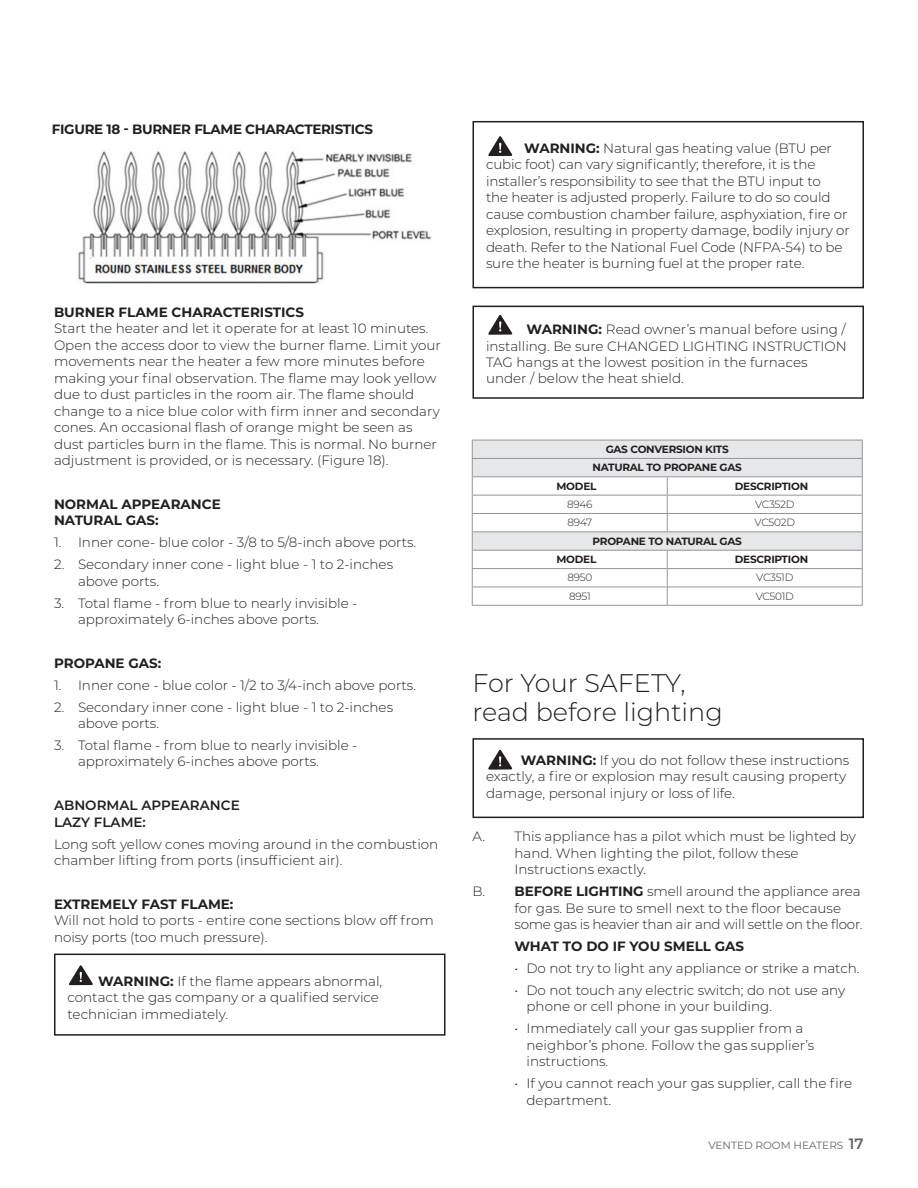
<style>
.page{position:relative;width:918px;height:1188px;background:#fff}
.page>*{position:absolute;margin:0;border:0;box-sizing:border-box;transform-origin:0 0}
.t1{font:300 25.5px/28.5px "Montserrat";color:#231f20}
.t2{font:300 13.5px/16.5px "Montserrat";color:#231f20}
.t3{font:700 13.5px/16.5px "Montserrat";color:#231f20}
.t4{font:700 13.5px "Montserrat";letter-spacing:-.025em;color:#231f20}
.t5{font:600 13.5px/16.5px "Montserrat";color:#231f20}
.t6{font:700 10.5px/18.3px "Montserrat";letter-spacing:-.025em;color:#231f20}
.t7{font:300 10.5px "Montserrat";letter-spacing:-.025em;color:#231f20}
.t8{font:10.5px "Montserrat";color:#636366}
.s1{font-weight:700}
.s2{font-weight:600;font-size:15px}
</style>
<div class="page">
<img style="left:78px;top:151px;width:354px;height:133px">
<svg style="left:69px;top:965px;width:24px;height:20px"></svg>
<div style="left:54px;top:954px;width:392px;height:82px;border:2px solid #231f20"></div>
<svg style="left:488px;top:136px;width:24px;height:20px"></svg>
<div style="left:473px;top:121px;width:391px;height:167px;border:2px solid #231f20"></div>
<svg style="left:488px;top:315px;width:24px;height:20px"></svg>
<div style="left:473px;top:306px;width:391px;height:93px;border:2px solid #231f20"></div>
<svg style="left:472px;top:440px;width:391px;height:165px"></svg>
<hr style="left:472px;top:605px;width:195px;height:1px;background:#939598">
<hr style="left:667px;top:605px;width:196px;height:1px;background:#939598">
<svg style="left:488px;top:750px;width:24px;height:20px"></svg>
<div style="left:473px;top:738px;width:391px;height:80px;border:2px solid #231f20"></div>
<p class="t4" style="left:52px;top:123px;width:323px">FIGURE 18 - BURNER FLAME CHARACTERISTICS</p>
<p class="t3" style="left:54px;top:304px;width:252px">BURNER FLAME CHARACTERISTICS</p>
<p class="t2" style="left:54px;top:320px;width:388px">Start the heater and let it operate for at least 10 minutes.<br>Open the access door to view the burner flame. Limit your movements near the heater a few more minutes before making your final observation. The flame may look yellow due to dust particles in the room air. The flame should change to a nice blue color with firm inner and secondary cones. An occasional flash of orange might be seen as dust particles burn in the flame. This is normal. No burner adjustment is provided, or is necessary. (Figure 18).</p>
<p class="t3" style="left:54px;top:496px;width:168px">NORMAL APPEARANCE<br>NATURAL GAS:</p>
<p class="t2" style="left:54px;top:534px;width:364px">1. Inner cone- blue color - 3/8 to 5/8-inch above ports.</p>
<p class="t2" style="left:78px;top:556px;width:317px;text-indent:-24px">2. Secondary inner cone - light blue - 1 to 2-inches above ports.</p>
<p class="t2" style="left:78px;top:595px;width:281px;text-indent:-24px">3. Total flame - from blue to nearly invisible - approximately 6-inches above ports.</p>
<p class="t3" style="left:54px;top:655px;width:109px">PROPANE GAS:</p>
<p class="t2" style="left:54px;top:677px;width:364px">1. Inner cone - blue color - 1/2 to 3/4-inch above ports.</p>
<p class="t2" style="left:78px;top:699px;width:317px;text-indent:-24px">2. Secondary inner cone - light blue - 1 to 2-inches above ports.</p>
<p class="t2" style="left:78px;top:737px;width:281px;text-indent:-24px">3. Total flame - from blue to nearly invisible - approximately 6-inches above ports.</p>
<p class="t5" style="left:54px;top:798px;width:187px">ABNORMAL APPEARANCE<br>LAZY FLAME:</p>
<p class="t2" style="left:54px;top:836px;width:386px">Long soft yellow cones moving around in the combustion chamber lifting from ports (insufficient air).</p>
<p class="t3" style="left:54px;top:896px;width:181px">EXTREMELY FAST FLAME:</p>
<p class="t2" style="left:54px;top:913px;width:381px">Will not hold to ports - entire cone sections blow off from noisy ports (too much pressure).</p>
<p class="t2" style="left:68px;top:973px;width:316px;text-indent:31px"><span class="s1">WARNING:</span> If the flame appears abnormal, contact the gas company or a qualified service technician immediately.</p>
<p class="t2" style="left:486px;top:140px;width:365px;text-indent:38px"><span class="s1">WARNING:</span> Natural gas heating value (BTU per cubic foot) can vary significantly; therefore, it is the installer’s responsibility to see that the BTU input to<br>the heater is adjusted properly. Failure to do so could cause combustion chamber failure, asphyxiation, fire or explosion, resulting in property damage, bodily injury or death. Refer to the National Fuel Code (NFPA-54) to be sure the heater is burning fuel at the proper rate.</p>
<p class="t2" style="left:486px;top:321px;width:362px;text-indent:40px"><span class="s1">WARNING:</span> Read owner’s manual before using / installing. Be sure CHANGED LIGHTING INSTRUCTION TAG hangs at the lowest position in the furnaces under / below the heat shield.</p>
<p class="t6" style="left:606px;top:440px;width:125px">GAS CONVERSION KITS</p>
<p class="t6" style="left:593px;top:459px;width:151px">NATURAL TO PROPANE GAS</p>
<p class="t6" style="left:557px;top:477px;width:41px">MODEL</p>
<p class="t6" style="left:735px;top:477px;width:75px">DESCRIPTION</p>
<p class="t7" style="left:567px;top:499px;width:27px">8946</p>
<p class="t7" style="left:755px;top:499px;width:41px">VC352D</p>
<p class="t7" style="left:568px;top:517px;width:26px">8947</p>
<p class="t7" style="left:755px;top:517px;width:42px">VC502D</p>
<p class="t6" style="left:557px;top:532px;width:187px;text-indent:36px">PROPANE TO NATURAL GAS<br>MODEL</p>
<p class="t6" style="left:735px;top:551px;width:75px">DESCRIPTION</p>
<p class="t7" style="left:567px;top:572px;width:26px">8950</p>
<p class="t7" style="left:756px;top:572px;width:39px">VC351D</p>
<p class="t7" style="left:569px;top:591px;width:23px">8951</p>
<p class="t7" style="left:756px;top:591px;width:40px">VC501D</p>
<h1 class="t1" style="left:472px;top:669px;width:252px">For Your SAFETY, read before lighting</h1>
<p class="t2" style="left:486px;top:752px;width:365px;text-indent:35px"><span class="s1">WARNING:</span> If you do not follow these instructions exactly, a fire or explosion may result causing property damage, personal injury or loss of life.</p>
<p class="t2" style="left:514px;top:829px;width:343px;text-indent:-42px">A. This appliance has a pilot which must be lighted by hand. When lighting the pilot, follow these<br>Instructions exactly.</p>
<p class="t2" style="left:514px;top:883px;width:350px;text-indent:-42px">B. <span class="s1">BEFORE LIGHTING</span> smell around the appliance area for gas. Be sure to smell next to the floor because some gas is heavier than air and will settle on the floor.</p>
<p class="t3" style="left:514px;top:939px;width:231px">WHAT TO DO IF YOU SMELL GAS</p>
<p class="t2" style="left:514px;top:960px;width:347px">• Do not try to light any appliance or strike a match.</p>
<p class="t2" style="left:527px;top:982px;width:320px;text-indent:-12px">• Do not touch any electric switch; do not use any phone or cell phone in your building.</p>
<p class="t2" style="left:527px;top:1021px;width:289px;text-indent:-12px">• Immediately call your gas supplier from a neighbor’s phone. Follow the gas supplier’s instructions.</p>
<p class="t2" style="left:527px;top:1075px;width:327px;text-indent:-12px">• If you cannot reach your gas supplier, call the fire department.</p>
<p class="t8" style="left:708px;top:1141px;width:157px">VENTED ROOM HEATERS <span class="s2">17</span></p>
</div>
